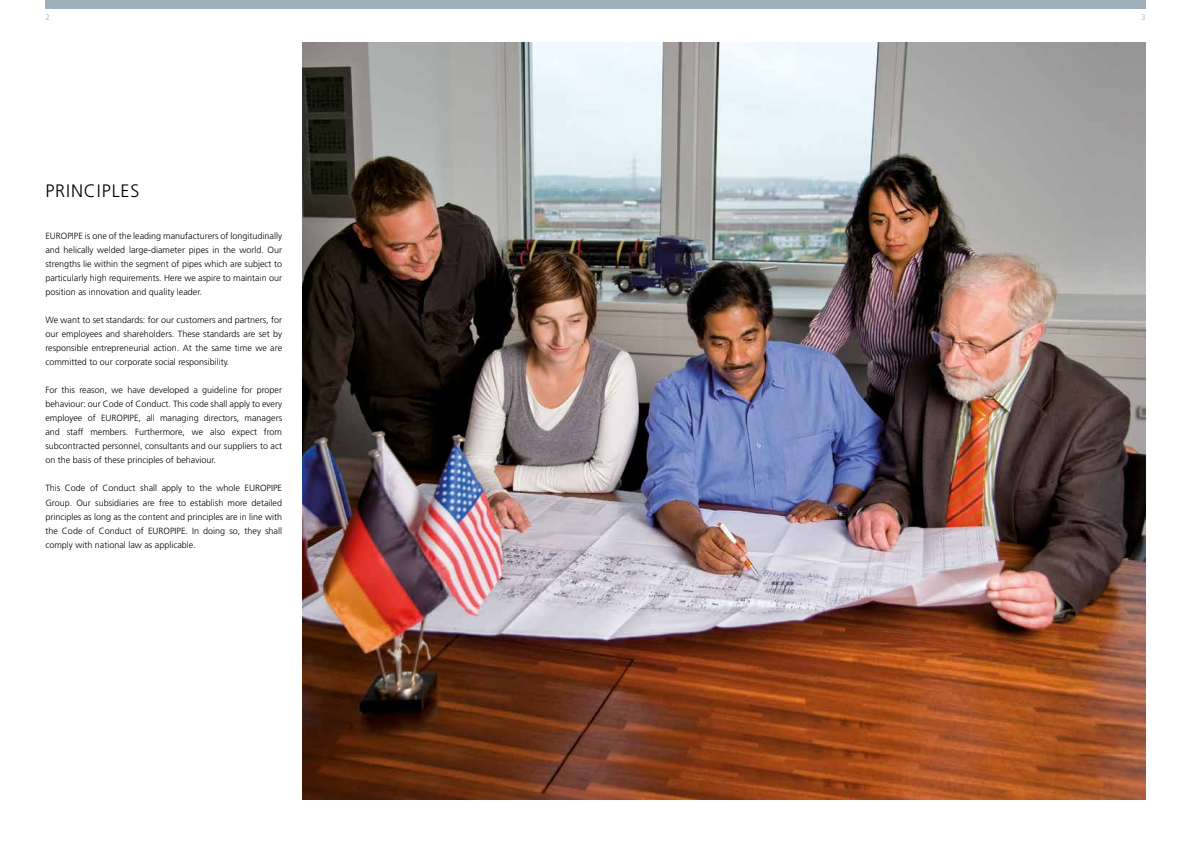
<style>
.page{position:relative;width:1191px;height:842px;background:#fff}
.page>*{position:absolute;margin:0;border:0;box-sizing:border-box;transform-origin:0 0}
.t1{font:300 18px "Frutiger";letter-spacing:.05em;color:#000}
.t2{font:300 9px/14px "Frutiger";color:#000;text-align:justify}
.t3{font:300 8px "Frutiger";color:#9db0bb}
</style>
<div class="page">
<div style="left:45px;top:0;width:1100px;height:9px;background:#9db0bb"></div>
<img style="left:302px;top:43px;width:843px;height:756px">
<p class="t3" style="left:45px;top:12px;width:6px">2</p>
<p class="t3" style="left:1141px;top:12px;width:6px">3</p>
<h1 class="t1" style="left:45px;top:181px;width:96px">PRINCIPLES</h1>
<p class="t2" style="left:45px;top:229px;width:238px">EUROPIPE is one of the leading manufacturers of longitudinally and helically welded large-diameter pipes in the world. Our strengths lie within the segment of pipes which are subject to particularly high requirements. Here we aspire to maintain our position as innovation and quality leader.</p>
<p class="t2" style="left:45px;top:313px;width:238px">We want to set standards: for our customers and partners, for our employees and shareholders. These standards are set by responsible entrepreneurial action. At the same time we are committed to our corporate social responsibility.</p>
<p class="t2" style="left:45px;top:383px;width:238px">For this reason, we have developed a guideline for proper behaviour: our Code of Conduct. This code shall apply to every employee of EUROPIPE, all managing directors, managers and staff members. Furthermore, we also expect from subcontracted personnel, consultants and our suppliers to act on the basis of these principles of behaviour.</p>
<p class="t2" style="left:45px;top:481px;width:238px">This Code of Conduct shall apply to the whole EUROPIPE Group. Our subsidiaries are free to establish more detailed principles as long as the content and principles are in line with the Code of Conduct of EUROPIPE. In doing so, they shall comply with national law as applicable.</p>
</div>
